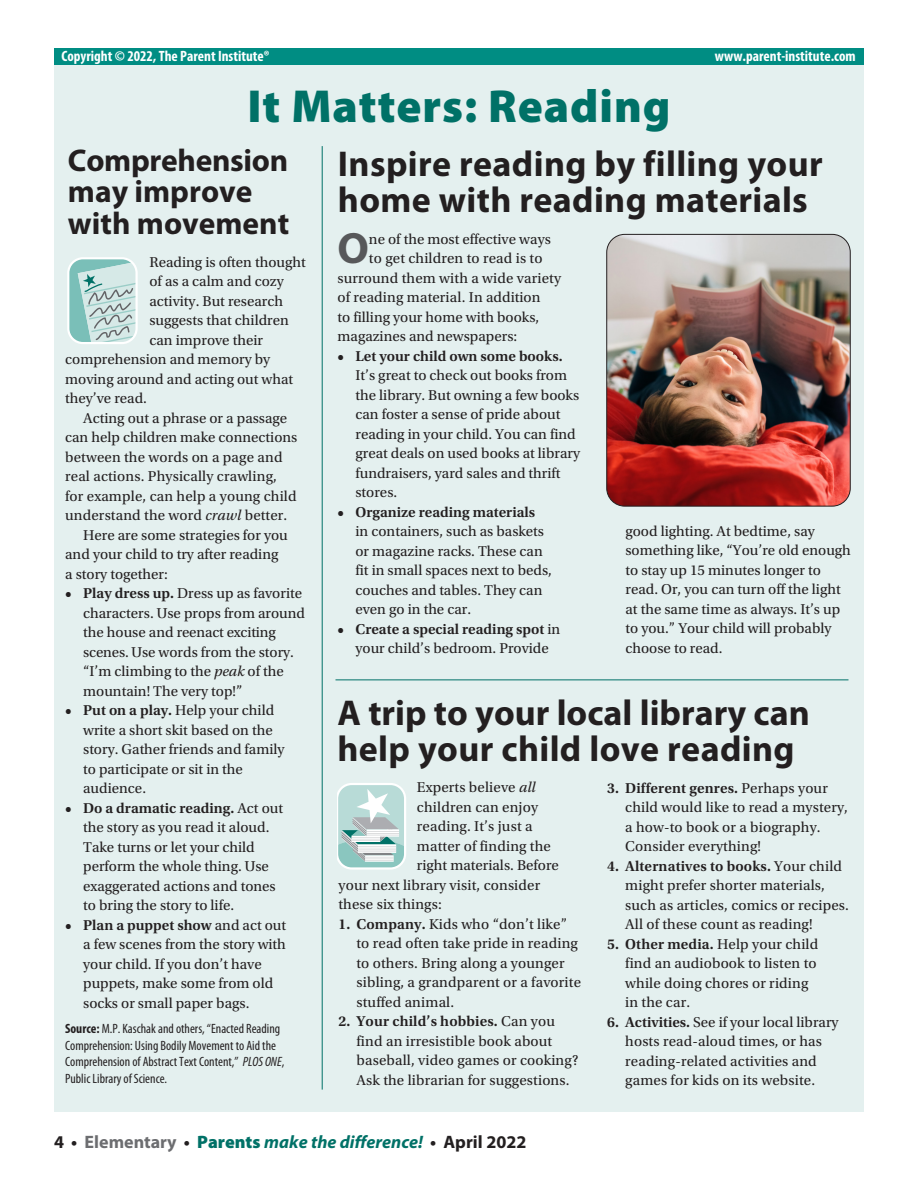
<style>
.page{position:relative;width:918px;height:1188px;background:#fff}
.page>*{position:absolute;margin:0;border:0;box-sizing:border-box;transform-origin:0 0}
.t1{font:900 46.5px "Myriad Pro";letter-spacing:.02em;color:#007167}
.t2{font:700 43.95px "Myriad Pro";color:#57585a}
.t3{font:700 36px/36px "Myriad Pro";letter-spacing:.01em;color:#231f20}
.t4{font:700 31.5px/31.5px "Myriad Pro";color:#231f20}
.t5{font:italic 700 18px "Myriad Pro";color:#007167}
.t6{font:15px/19.5px "Utopia Std";color:#231f20}
.t7{font:700 condensed 15px "Myriad Pro";color:#fff}
.t8{font:600 15px "Utopia Std";color:#231f20}
.t9{font:condensed 13.5px/16.5px "Myriad Pro";color:#231f20}
.s1{font-style:italic}
.s2{font-weight:600}
.s3{font-weight:700}
.s4{font-style:normal;color:#231f20}
.s5{font-style:normal;color:#6c6d70}
.s6{font-weight:900;font-style:normal}
</style>
<div class="page">
<div style="left:54px;top:49px;width:810px;height:1063px;background:#e4f0ef"></div>
<hr style="left:336px;top:680px;width:513px;height:1px;background:#007167">
<hr style="left:322px;top:146px;width:1px;height:944px;background:#007167">
<svg style="left:67px;top:257px;width:71px;height:87px"></svg>
<svg style="left:337px;top:783px;width:69px;height:87px;background:#bfd8d6"></svg>
<div style="left:54px;top:49px;width:810px;height:16px;background:#008d83"></div>
<img style="left:608px;top:234px;width:241px;height:271px">
<div style="left:606px;top:234px;width:245px;height:273px;border:1px solid #231f20;border-radius:18px"></div>
<p class="t7" style="left:62px;top:46px;width:210px">Copyright © 2022, The Parent Institute®</p>
<p class="t7" style="left:715px;top:46px;width:142px">www.parent-institute.com</p>
<h1 class="t1" style="left:247px;top:75px;width:425px">It Matters: Reading</h1>
<h3 class="t4" style="left:68px;top:143px;width:223px">Comprehension may improve with movement</h3>
<p class="t6" style="left:150px;top:253px;width:158px">Reading is often thought</p>
<p class="t6" style="left:150px;top:272px;width:136px">of as a calm and cozy</p>
<p class="t6" style="left:150px;top:292px;width:135px">activity. But research</p>
<p class="t6" style="left:150px;top:311px;width:141px">suggests that children</p>
<p class="t6" style="left:150px;top:331px;width:115px">can improve their</p>
<p class="t6" style="left:65px;top:350px;width:207px">comprehension and memory by</p>
<p class="t6" style="left:65px;top:370px;width:230px">moving around and acting out what</p>
<p class="t6" style="left:65px;top:389px;width:83px">they’ve read.</p>
<p class="t6" style="left:83px;top:409px;width:206px">Acting out a phrase or a passage</p>
<p class="t6" style="left:65px;top:428px;width:234px">can help children make connections</p>
<p class="t6" style="left:65px;top:448px;width:219px">between the words on a page and</p>
<p class="t6" style="left:65px;top:467px;width:213px">real actions. Physically crawling,</p>
<p class="t6" style="left:65px;top:487px;width:233px">for example, can help a young child</p>
<p class="t6" style="left:65px;top:506px;width:224px">understand the word <span class="s1">crawl</span> better.</p>
<p class="t6" style="left:83px;top:526px;width:206px">Here are some strategies for you</p>
<p class="t6" style="left:65px;top:545px;width:215px">and your child to try after reading</p>
<p class="t6" style="left:65px;top:565px;width:104px">a story together:</p>
<p class="t6" style="left:83px;top:584px;width:223px;text-indent:-18px"><span class="s2">• Play dress up.</span> Dress up as favorite characters. Use props from around the house and reenact exciting scenes. Use words from the story. “I’m climbing to the <span class="s1">peak</span> of the mountain! The very top!”</p>
<p class="t6" style="left:83px;top:701px;width:203px;text-indent:-18px"><span class="s2">• Put on a play.</span> Help your child write a short skit based on the story. Gather friends and family to participate or sit in the audience.</p>
<p class="t6" style="left:83px;top:799px;width:201px;text-indent:-18px"><span class="s2">• Do a dramatic reading.</span> Act out the story as you read it aloud.<br>Take turns or let your child perform the whole thing. Use exaggerated actions and tones to bring the story to life.</p>
<p class="t6" style="left:83px;top:916px;width:205px;text-indent:-18px"><span class="s2">• Plan a puppet show</span> and act out a few scenes from the story with your child. If you don’t have puppets, make some from old socks or small paper bags.</p>
<p class="t9" style="left:65px;top:1021px;width:221px"><span class="s3">Source:</span> M.P. Kaschak and others, “Enacted Reading Comprehension: Using Bodily Movement to Aid the Comprehension of Abstract Text Content,” <span class="s1">PLOS ONE</span>, Public Library of Science.</p>
<h3 class="t3" style="left:338px;top:144px;width:486px">Inspire reading by filling your home with reading materials</h3>
<h2 class="t2" style="left:338px;top:220px;width:33px">O</h2>
<p class="t6" style="left:369px;top:229px;width:184px">ne of the most effective ways</p>
<p class="t6" style="left:369px;top:249px;width:175px">to get children to read is to</p>
<p class="t6" style="left:337px;top:268px;width:225px">surround them with a wide variety</p>
<p class="t6" style="left:337px;top:288px;width:204px">of reading material. In addition</p>
<p class="t6" style="left:337px;top:307px;width:203px">to filling your home with books,</p>
<p class="t6" style="left:337px;top:327px;width:181px">magazines and newspapers:</p>
<p class="t8" style="left:338px;top:347px;width:227px">• Let your child own some books.</p>
<p class="t6" style="left:356px;top:366px;width:226px">It’s great to check out books from the library. But owning a few books can foster a sense of pride about reading in your child. You can find great deals on used books at library fundraisers, yard sales and thrift stores.</p>
<p class="t8" style="left:338px;top:503px;width:199px">• Organize reading materials</p>
<p class="t6" style="left:356px;top:522px;width:198px">in containers, such as baskets or magazine racks. These can fit in small spaces next to beds, couches and tables. They can even go in the car.</p>
<p class="t6" style="left:338px;top:619px;width:224px;text-align:center"><span class="s2">• Create a special reading spot</span> in your child’s bedroom. Provide</p>
<p class="t6" style="left:626px;top:522px;width:227px">good lighting. At bedtime, say something like, “You’re old enough to stay up 15 minutes longer to read. Or, you can turn off the light at the same time as always. It’s up to you.” Your child will probably choose to read.</p>
<h3 class="t3" style="left:338px;top:694px;width:474px">A trip to your local library can help your child love reading</h3>
<p class="t6" style="left:625px;top:778px;width:224px;text-indent:-18px"><span class="s2">3. Different genres.</span> Perhaps your child would like to read a mystery, a how-to book or a biography.<br>Consider everything!</p>
<p class="t6" style="left:625px;top:856px;width:225px;text-indent:-18px"><span class="s2">4. Alternatives to books.</span> Your child might prefer shorter materials, such as articles, comics or recipes.<br>All of these count as reading!</p>
<p class="t6" style="left:625px;top:934px;width:195px;text-indent:-18px"><span class="s2">5. Other media.</span> Help your child find an audiobook to listen to while doing chores or riding in the car.</p>
<p class="t6" style="left:607px;top:1012px;width:233px;text-align:center"><span class="s2">6. Activities.</span> See if your local library hosts read-aloud times, or has reading-related activities and games for kids on its website.</p>
<p class="t6" style="left:417px;top:778px;width:120px">Experts believe <span class="s1">all</span></p>
<p class="t6" style="left:417px;top:797px;width:123px">children can enjoy</p>
<p class="t6" style="left:417px;top:817px;width:117px">reading. It’s just a</p>
<p class="t6" style="left:417px;top:836px;width:135px">matter of finding the</p>
<p class="t6" style="left:417px;top:856px;width:143px">right materials. Before</p>
<p class="t6" style="left:339px;top:875px;width:203px">your next library visit, consider</p>
<p class="t6" style="left:339px;top:895px;width:105px">these six things:</p>
<p class="t6" style="left:357px;top:914px;width:226px;text-indent:-18px"><span class="s2">1. Company.</span> Kids who “don’t like” to read often take pride in reading to others. Bring along a younger sibling, a grandparent or a favorite stuffed animal.</p>
<p class="t6" style="left:357px;top:1012px;width:223px;text-indent:-18px"><span class="s2">2. Your child’s hobbies.</span> Can you find an irresistible book about baseball, video games or cooking?<br>Ask the librarian for suggestions.</p>
<p class="t5" style="left:54px;top:1130px;width:474px"><span class="s4">4 •</span> <span class="s5">Elementary</span> <span class="s4">•</span> <span class="s6">Parents</span> make the difference! <span class="s4">• April 2022</span></p>
</div>
